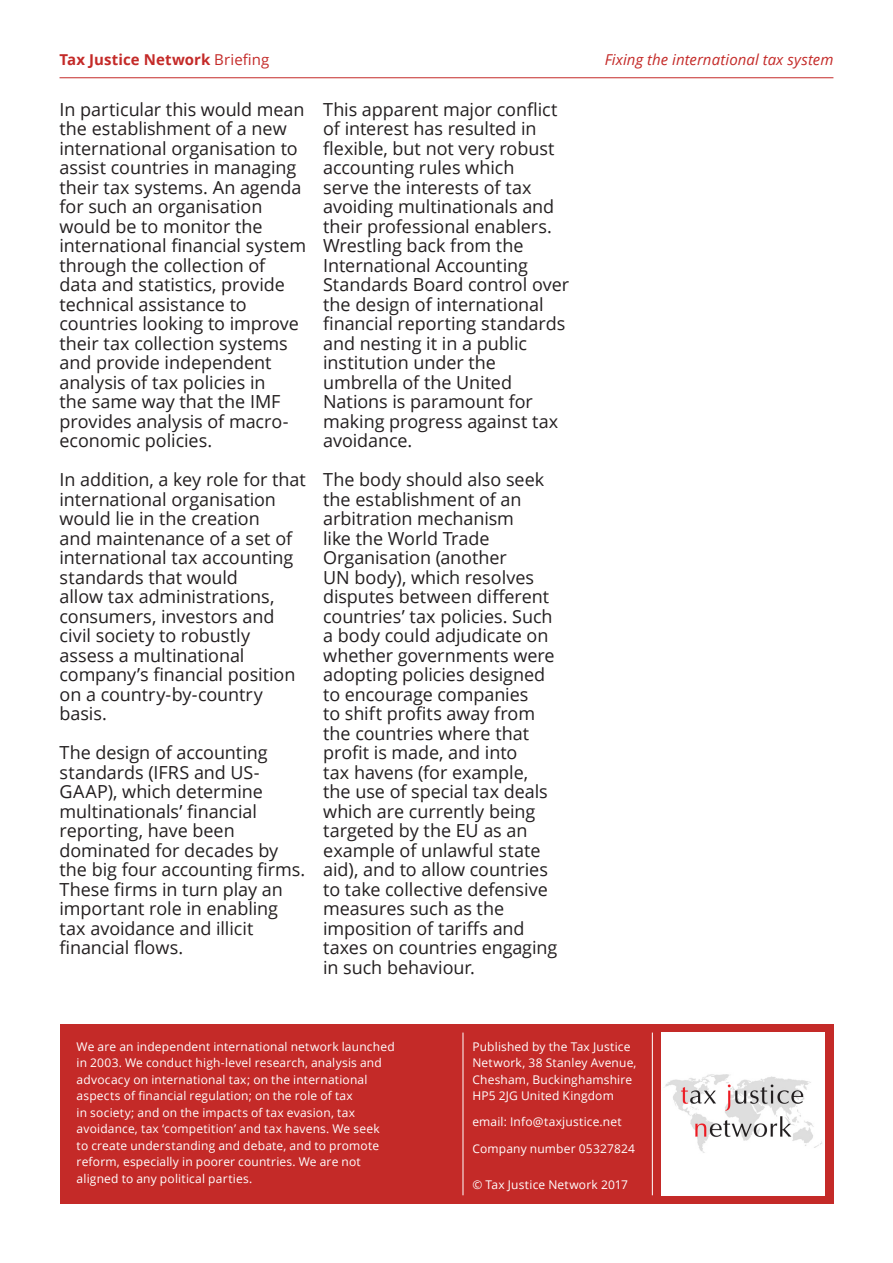
<style>
.page{position:relative;width:893px;height:1263px;background:#fff}
.page>*{position:absolute;margin:0;border:0;box-sizing:border-box;transform-origin:0 0}
.Body_copy{font:18px/19.5px "Open Sans";letter-spacing:-.005em;color:#231f20}
.Sidebar_body_copy{font:italic 15px "Open Sans";letter-spacing:.005em;color:#c42a28}
.Sidebar_body_copy-2{font:700 15px "Open Sans";letter-spacing:.005em;color:#c42a28}
.Body_copy-2{font:12px/16.5px "Open Sans";letter-spacing:.015em;color:#fff}
.s1{font-weight:400}
</style>
<div class="page">
<div style="left:60px;top:1024px;width:773px;height:179px;background:#c42a28"></div>
<hr style="left:463px;top:1032px;width:1px;height:163px;background:#fff">
<hr style="left:652px;top:1032px;width:1px;height:163px;background:#fff">
<img style="left:662px;top:1032px;width:162px;height:163px">
<hr style="left:60px;top:77px;width:773px;height:1px;background:#c42a28">
<p class="Sidebar_body_copy-2" style="left:60px;top:49px;width:211px">Tax Justice Network <span class="s1">Briefing</span></p>
<p class="Sidebar_body_copy" style="left:605px;top:49px;width:230px">Fixing the international tax system</p>
<p class="Body_copy" style="left:60px;top:99px;width:248px">In particular this would mean the establishment of a new international organisation to assist countries in managing their tax systems. An agenda for such an organisation would be to monitor the international financial system through the collection of data and statistics, provide technical assistance to countries looking to improve their tax collection systems and provide independent analysis of tax policies in<br>the same way that the IMF provides analysis of macro&shy;economic policies.</p>
<p class="Body_copy" style="left:60px;top:469px;width:248px">In addition, a key role for that international organisation would lie in the creation<br>and maintenance of a set of international tax accounting standards that would<br>allow tax administrations, consumers, investors and civil society to robustly assess a multinational company’s financial position on a country-by-country basis.</p>
<p class="Body_copy" style="left:60px;top:742px;width:247px">The design of accounting standards (IFRS and US-<br>GAAP), which determine multinationals’ financial reporting, have been dominated for decades by the big four accounting firms.<br>These firms in turn play an important role in enabling tax avoidance and illicit financial flows.</p>
<p class="Body_copy" style="left:323px;top:99px;width:247px">This apparent major conflict of interest has resulted in flexible, but not very robust accounting rules which<br>serve the interests of tax avoiding multinationals and their professional enablers.<br>Wrestling back from the<br>International Accounting<br>Standards Board control over the design of international financial reporting standards and nesting it in a public institution under the umbrella of the United<br>Nations is paramount for making progress against tax avoidance.</p>
<p class="Body_copy" style="left:323px;top:469px;width:236px">The body should also seek the establishment of an arbitration mechanism<br>like the World Trade<br>Organisation (another<br>UN body), which resolves disputes between different countries’ tax policies. Such a body could adjudicate on whether governments were adopting policies designed to encourage companies<br>to shift profits away from the countries where that profit is made, and into<br>tax havens (for example, the use of special tax deals which are currently being targeted by the EU as an example of unlawful state aid), and to allow countries to take collective defensive measures such as the imposition of tariffs and taxes on countries engaging in such behaviour.</p>
<p class="Body_copy-2" style="left:77px;top:1037px;width:320px">We are an independent international network launched in 2003. We conduct high-level research, analysis and advocacy on international tax; on the international aspects of financial regulation; on the role of tax<br>in society; and on the impacts of tax evasion, tax avoidance, tax ‘competition’ and tax havens. We seek<br>to create understanding and debate, and to promote reform, especially in poorer countries. We are not aligned to any political parties.</p>
<p class="Body_copy-2" style="left:472px;top:1037px;width:166px">Published by the Tax Justice<br>Network, 38 Stanley Avenue,<br>Chesham, Buckinghamshire<br>HP5 2JG United Kingdom</p>
<p class="Body_copy-2" style="left:472px;top:1113px;width:151px">email: Info@taxjustice.net</p>
<p class="Body_copy-2" style="left:472px;top:1139px;width:164px">Company number 05327824</p>
<p class="Body_copy-2" style="left:472px;top:1175px;width:157px">© Tax Justice Network 2017</p>
</div>
